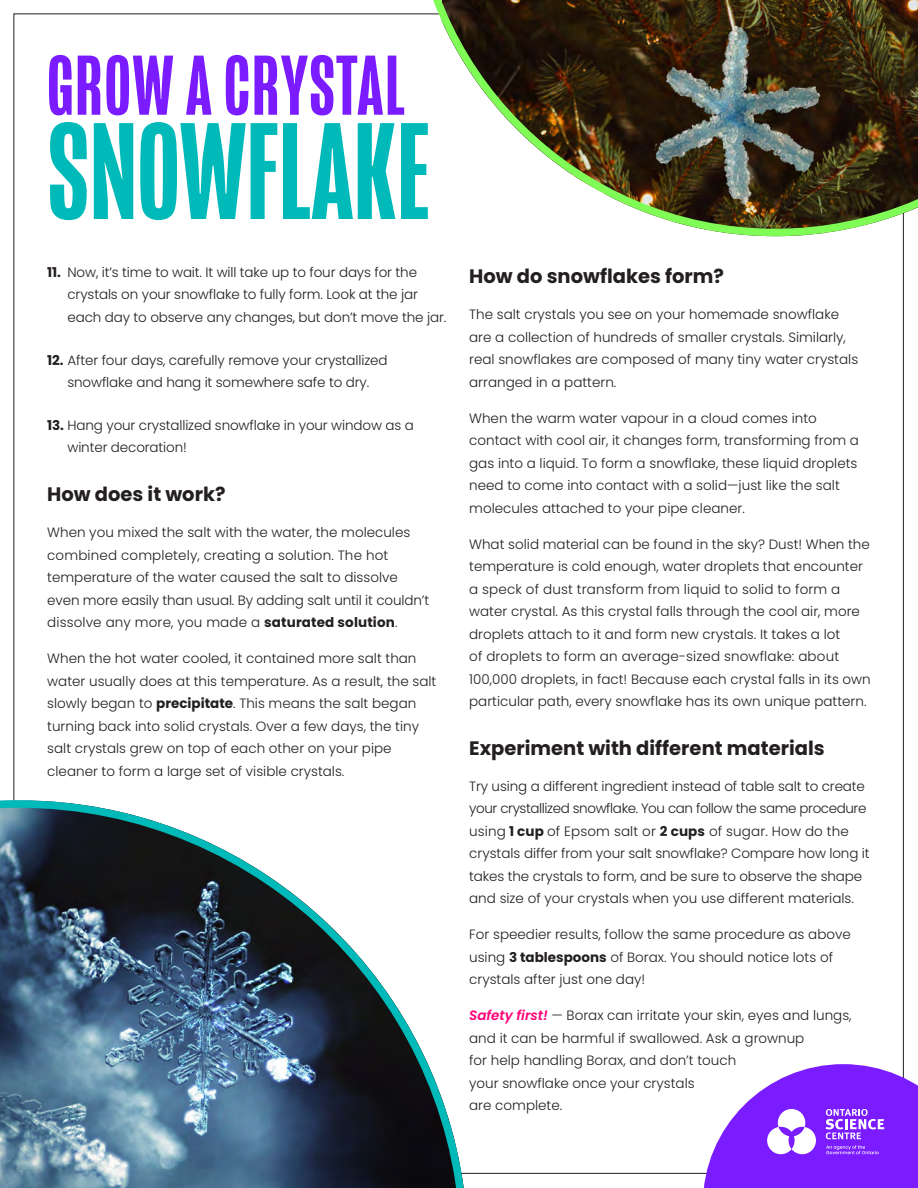
<style>
.page{position:relative;width:918px;height:1188px;background:#fff}
.page>*{position:absolute;margin:0;border:0;box-sizing:border-box;transform-origin:0 0}
.t1{font:500 141px "Mongoose";color:#00baba}
.t2{font:500 87px "Mongoose";letter-spacing:.02em;color:#7a1cff}
.t3{font:700 19.5px "Poppins";color:#231f20}
.t4{font:300 13.5px/22.5px "Poppins";color:#231f20}
.s1{font-weight:700}
.s2{font-weight:600;font-style:italic;color:#ff0078}
</style>
<div class="page">
<svg style="left:0;top:800px;width:468px;height:388px"></svg>
<img style="left:409px;top:0;width:509px;height:236px">
<svg style="left:703px;top:1064px;width:215px;height:124px"></svg>
<h2 class="t2" style="left:47px;top:36px;width:359px">GROW A CRYSTAL</h2>
<h1 class="t1" style="left:47px;top:91px;width:383px">SNOWFLAKE</h1>
<p class="t4" style="left:68px;top:261px;width:380px;text-indent:-20px"><span class="s1">11.</span> Now, it’s time to wait. It will take up to four days for the crystals on your snowflake to fully form. Look at the jar each day to observe any changes, but don’t move the jar.</p>
<p class="t4" style="left:47px;top:349px;width:342px;text-align:center"><span class="s1">12.</span> After four days, carefully remove your crystallized snowflake and hang it somewhere safe to dry.</p>
<p class="t4" style="left:68px;top:414px;width:348px;text-indent:-20px"><span class="s1">13.</span> Hang your crystallized snowflake in your window as a winter decoration!</p>
<h2 class="t3" style="left:47px;top:483px;width:180px">How does it work?</h2>
<p class="t4" style="left:47px;top:521px;width:384px">When you mixed the salt with the water, the molecules combined completely, creating a solution. The hot temperature of the water caused the salt to dissolve even more easily than usual. By adding salt until it couldn’t dissolve any more, you made a <span class="s1">saturated solution</span>.</p>
<p class="t4" style="left:47px;top:647px;width:391px">When the hot water cooled, it contained more salt than water usually does at this temperature. As a result, the salt slowly began to <span class="s1">precipitate</span>. This means the salt began turning back into solid crystals. Over a few days, the tiny salt crystals grew on top of each other on your pipe cleaner to form a large set of visible crystals.</p>
<h2 class="t3" style="left:469px;top:265px;width:256px">How do snowflakes form?</h2>
<p class="t4" style="left:469px;top:303px;width:391px">The salt crystals you see on your homemade snowflake are a collection of hundreds of smaller crystals. Similarly, real snowflakes are composed of many tiny water crystals arranged in a pattern.</p>
<p class="t4" style="left:469px;top:407px;width:391px">When the warm water vapour in a cloud comes into contact with cool air, it changes form, transforming from a gas into a liquid. To form a snowflake, these liquid droplets need to come into contact with a solid—just like the salt molecules attached to your pipe cleaner.</p>
<p class="t4" style="left:469px;top:533px;width:403px">What solid material can be found in the sky? Dust! When the temperature is cold enough, water droplets that encounter a speck of dust transform from liquid to solid to form a water crystal. As this crystal falls through the cool air, more droplets attach to it and form new crystals. It takes a lot<br>of droplets to form an average-sized snowflake: about 100,000 droplets, in fact! Because each crystal falls in its own particular path, every snowflake has its own unique pattern.</p>
<h2 class="t3" style="left:469px;top:737px;width:357px">Experiment with different materials</h2>
<p class="t4" style="left:469px;top:775px;width:402px">Try using a different ingredient instead of table salt to create your crystallized snowflake. You can follow the same procedure using <span class="s1">1 cup</span> of Epsom salt or <span class="s1">2 cups</span> of sugar. How do the crystals differ from your salt snowflake? Compare how long it takes the crystals to form, and be sure to observe the shape and size of your crystals when you use different materials.</p>
<p class="t4" style="left:469px;top:923px;width:383px">For speedier results, follow the same procedure as above using <span class="s1">3 tablespoons</span> of Borax. You should notice lots of crystals after just one day!</p>
<p class="t4" style="left:469px;top:1004px;width:384px"><span class="s2">Safety first!</span> — Borax can irritate your skin, eyes and lungs, and it can be harmful if swallowed. Ask a grownup<br>for help handling Borax, and don’t touch<br>your snowflake once your crystals<br>are complete.</p>
</div>
